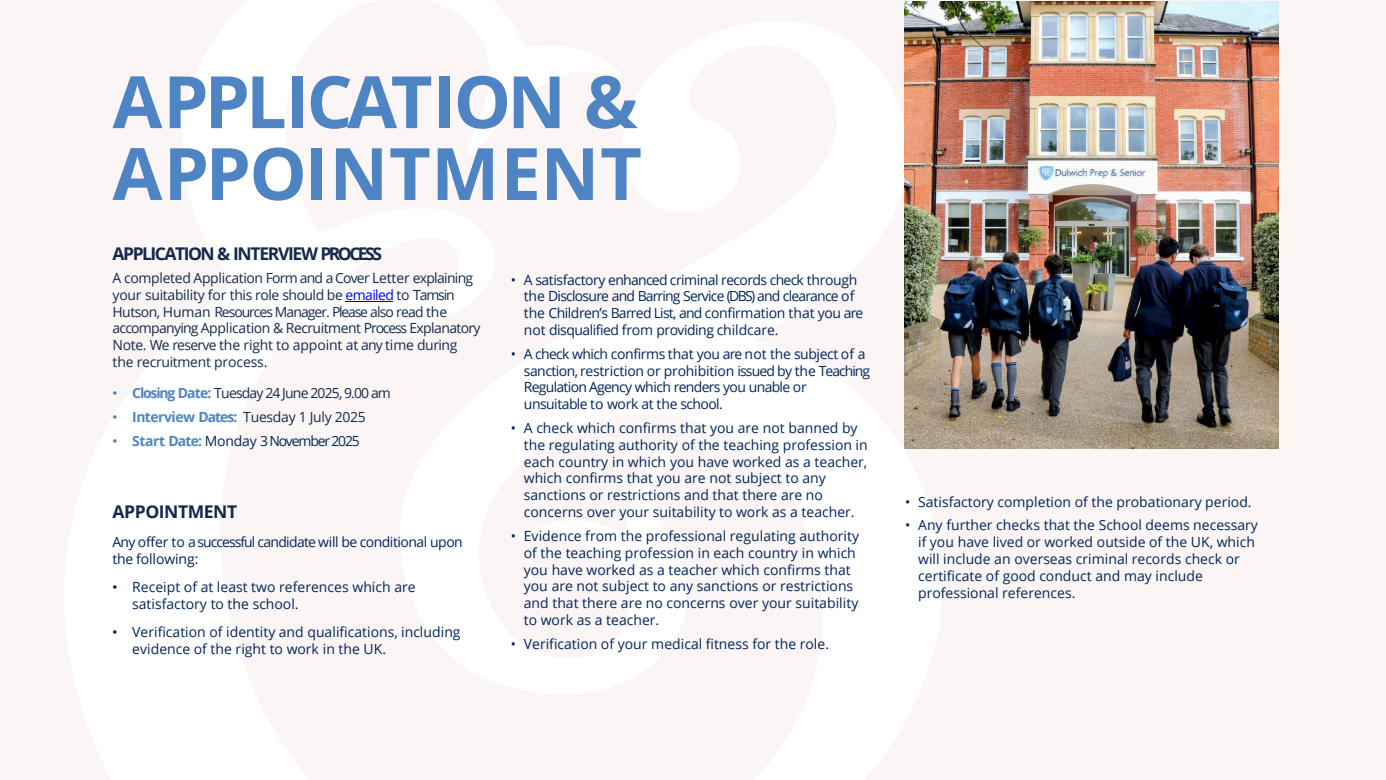
<style>
.page{position:relative;width:1386px;height:780px;background:#fff}
.page>*{position:absolute;margin:0;border:0;box-sizing:border-box;transform-origin:0 0}
.t1{font:700 72.27px/71.8px "Open Sans";letter-spacing:-.02em;color:#4e84c4}
.t2{font:700 17.5px "Open Sans";letter-spacing:-.08em;color:#13294b}
.t3{font:700 17.5px "Open Sans";letter-spacing:-.025em;color:#13294b}
.t4{font:14px/16.8px "Open Sans";color:#00245d}
.t5{font:14px/16.8px "Open Sans";letter-spacing:-.035em;color:#00245d}
.t6{font:14px/16.8px "Open Sans";letter-spacing:-.035em;color:#13294b}
.t7{font:14px "Open Sans";letter-spacing:-.06em;color:#13294b}
.t8{font:14px "Open Sans";letter-spacing:-.08em;color:#00245d}
.s1{color:#00f}
.s2{font-family:"Arial";color:#4e84c4}
.s3{font-weight:700;color:#4e84c4}
.s4{font-family:"Arial"}
</style>
<div class="page">
<div style="left:0;top:0;width:1385px;height:779px;background:#fbf6f5"></div>
<hr style="left:345px;top:301px;width:48px;height:1px;background:#00f">
<img style="left:904px;top:2px;width:374px;height:446px">
<h2 class="t1" style="left:112px;top:64px;width:531px">APPLICATION &amp;<br>APPOINTMENT</h2>
<p class="t2" style="left:112px;top:241px;width:271px">APPLICATION &amp; INTERVIEW PROCESS</p>
<p class="t6" style="left:112px;top:269px;width:369px">A completed Application Form and aCover Letter explaining your suitability for this role should be <span class="s1">emailed</span> to Tamsin Hutson, Human Resources Manager. Please also read the accompanying Application &amp; Recruitment Process Explanatory Note. We reserve the right to appoint at any time during the recruitment process.</p>
<p class="t7" style="left:112px;top:383px;width:280px"><span class="s2">•</span> <span class="s3">Closing Date:</span> Tuesday 24June 2025, 9.00 am</p>
<p class="t6" style="left:112px;top:408px;width:255px"><span class="s2">•</span> <span class="s3">Interview Dates:</span> Tuesday 1 July 2025</p>
<p class="t8" style="left:112px;top:430px;width:249px"><span class="s2">•</span> <span class="s3">Start Date:</span> Monday 3 November 2025</p>
<p class="t3" style="left:112px;top:499px;width:126px">APPOINTMENT</p>
<p class="t5" style="left:112px;top:533px;width:352px">Any offer to asuccessful candidate will be conditional upon the following:</p>
<p class="t4" style="left:132px;top:578px;width:285px;text-indent:-20px"><span class="s4">•</span> Receipt of at least two references which are satisfactory to the school.</p>
<p class="t4" style="left:132px;top:623px;width:330px;text-indent:-20px"><span class="s4">•</span> Verification of identity and qualifications, including evidence of the right to work in the UK.</p>
<p class="t5" style="left:524px;top:270px;width:341px;text-indent:-13px">• A satisfactory enhanced criminal records check through the Disclosure and Barring Service (DBS) and clearance of the Children’s Barred List, and confirmation that you are not disqualified from providing childcare.</p>
<p class="t5" style="left:524px;top:345px;width:347px;text-indent:-13px">• A check which confirms that you are not the subject of a sanction, restriction or prohibition issued by the Teaching Regulation Agency which renders you unable or unsuitable to work at the school.</p>
<p class="t4" style="left:524px;top:419px;width:345px;text-indent:-13px">• A check which confirms that you are not banned by the regulating authority of the teaching profession in each country in which you have worked as a teacher, which confirms that you are not subject to any sanctions or restrictions and that there are no concerns over your suitability to work as a teacher.</p>
<p class="t4" style="left:524px;top:527px;width:337px;text-indent:-13px">• Evidence from the professional regulating authority of the teaching profession in each country in which you have worked as a teacher which confirms that you are not subject to any sanctions or restrictions and that there are no concerns over your suitability to work as a teacher.</p>
<p class="t4" style="left:511px;top:634px;width:320px">• Verification of your medical fitness for the role.</p>
<p class="t4" style="left:905px;top:492px;width:348px">• Satisfactory completion of the probationary period.</p>
<p class="t4" style="left:918px;top:516px;width:341px;text-indent:-13px">• Any further checks that the School deems necessary if you have lived or worked outside of the UK, which will include an overseas criminal records check or certificate of good conduct and may include professional references.</p>
</div>
